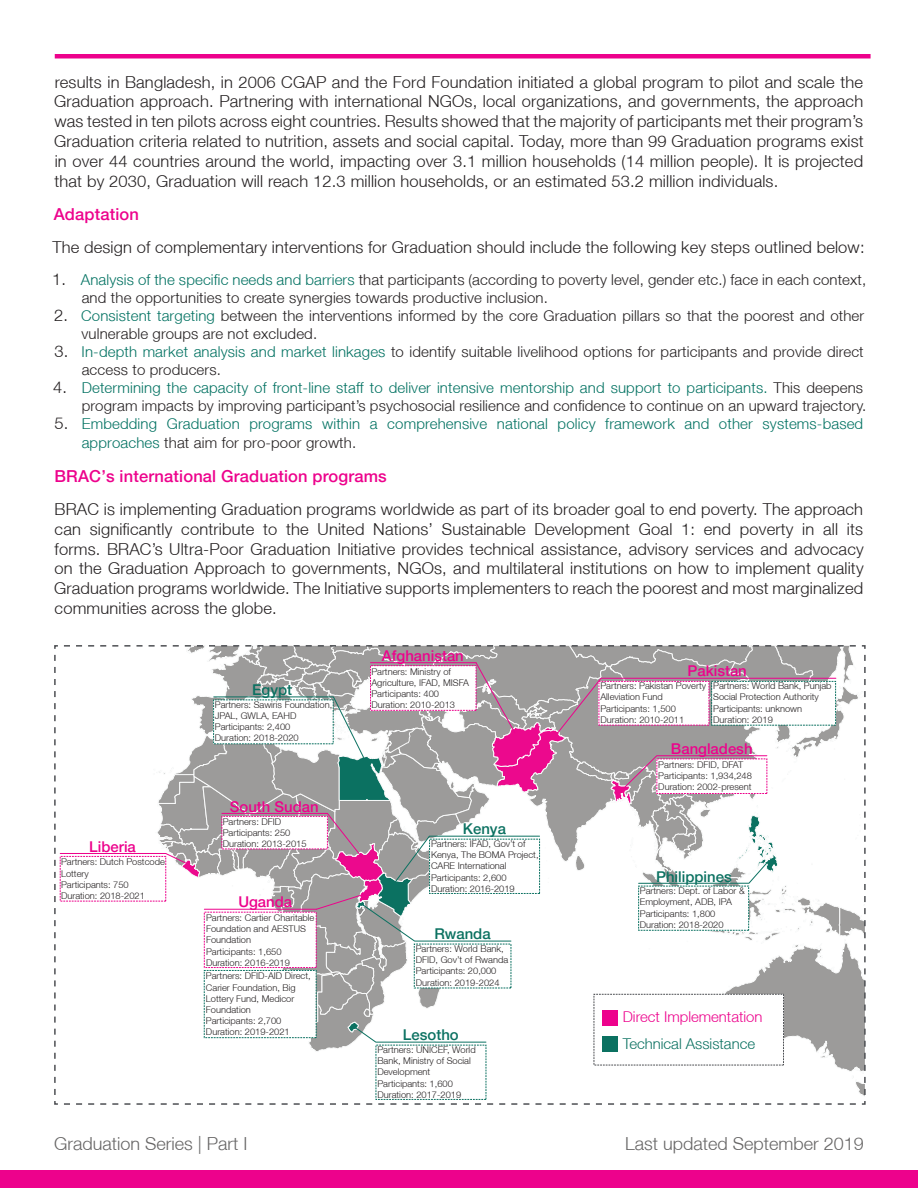
<style>
.page{position:relative;width:918px;height:1188px;background:#fff}
.page>*{position:absolute;margin:0;border:0;box-sizing:border-box;transform-origin:0 0}
.t1{font:300 18px "Helvetica Neue LT";color:#666565}
.t2{font:300 16.5px/19.8px "Helvetica Neue LT";letter-spacing:.01em;color:#231f20;text-align:justify}
.t3{font:500 16.5px "Helvetica Neue LT";letter-spacing:.01em;color:#ed028c}
.t4{font:300 15px/18px "Helvetica Neue LT";letter-spacing:.01em;color:#231f20}
.t5{font:300 15px/19.8px "Helvetica Neue LT";letter-spacing:.01em;color:#007161}
.t6{font:500 14.85px "Helvetica Neue LT";color:#ed028c}
.t7{font:500 14.85px "Helvetica Neue LT";color:#0b7161}
.t8{font:300 14.85px "Helvetica Neue LT";color:#ed028c}
.t9{font:300 14.85px "Helvetica Neue LT";color:#0b7161}
.t10{font:300 9.3px/11.1px "Helvetica Neue LT";color:#231f20}
.s1{font-size:16.5px}
.s2{color:#007161}
.s3{font-size:16.5px;color:#231f20}
.s4{color:#231f20}
</style>
<div class="page">
<div style="left:0;top:1171px;width:918px;height:17px;background:#ed028c"></div>
<hr style="left:55px;top:54px;width:816px;height:4px;background:#ed028c">
<svg style="left:54px;top:645px;width:812px;height:460px"></svg>
<p class="t2" style="left:54px;top:71px;width:811px">results in Bangladesh, in 2006 CGAP and the Ford Foundation initiated a global program to pilot and scale the Graduation approach. Partnering with international NGOs, local organizations, and governments, the approach was tested in ten pilots across eight countries. Results showed that the majority of participants met their program’s Graduation criteria related to nutrition, assets and social capital. Today, more than 99 Graduation programs exist in over 44 countries around the world, impacting over 3.1 million households (14 million people). It is projected that by 2030, Graduation will reach 12.3 million households, or an estimated 53.2 million individuals.</p>
<p class="t3" style="left:54px;top:204px;width:87px">Adaptation</p>
<p class="t2" style="left:53px;top:237px;width:814px">The design of complementary interventions for Graduation should include the following key steps outlined below:</p>
<p class="t4" style="left:82px;top:270px;width:786px;text-indent:-29px"><span class="s1">1.</span> <span class="s2">Analysis of the specific needs and barriers</span> that participants (according to poverty level, gender etc.) face in each context, and the opportunities to create synergies towards productive inclusion.</p>
<p class="t4" style="left:82px;top:306px;width:784px;text-indent:-27px"><span class="s1">2.</span> <span class="s2">Consistent targeting</span> between the interventions informed by the core Graduation pillars so that the poorest and other vulnerable groups are not excluded.</p>
<p class="t4" style="left:82px;top:342px;width:784px;text-indent:-27px"><span class="s1">3.</span> <span class="s2">In-depth market analysis and market linkages</span> to identify suitable livelihood options for participants and provide direct access to producers.</p>
<p class="t4" style="left:53px;top:378px;width:815px;text-align:right"><span class="s1">4.</span> <span class="s2">Determining the capacity of front-line staff to deliver intensive mentorship and support to participants.</span> This deepens program impacts by improving participant’s psychosocial resilience and confidence to continue on an upward trajectory.</p>
<p class="t5" style="left:82px;top:413px;width:783px;text-indent:-27px"><span class="s3">5.</span> Embedding Graduation programs within a comprehensive national policy framework and other systems-based approaches <span class="s4">that aim for pro-poor growth.</span></p>
<p class="t3" style="left:55px;top:466px;width:334px">BRAC’s international Graduation programs</p>
<p class="t2" style="left:54px;top:499px;width:811px">BRAC is implementing Graduation programs worldwide as part of its broader goal to end poverty. The approach can significantly contribute to the United Nations’ Sustainable Development Goal 1: end poverty in all its forms. BRAC’s Ultra-Poor Graduation Initiative provides technical assistance, advisory services and advocacy on the Graduation Approach to governments, NGOs, and multilateral institutions on how to implement quality Graduation programs worldwide. The Initiative supports implementers to reach the poorest and most marginalized communities across the globe.</p>
<p class="t6" style="left:89px;top:838px;width:48px">Liberia</p>
<p class="t10" style="left:61px;top:856px;width:105px">Partners: Dutch Postcode<br>Lottery<br>Participants: 750<br>Duration: 2018-2021</p>
<p class="t7" style="left:252px;top:681px;width:42px">Egypt</p>
<p class="t10" style="left:215px;top:699px;width:119px">Partners: Sawiris Foundation,<br>JPAL, GWLA, EAHD<br>Participants: 2,400<br>Duration: 2018-2020</p>
<p class="t6" style="left:230px;top:797px;width:90px">South Sudan</p>
<p class="t10" style="left:223px;top:816px;width:85px">Partners: DFID<br>Participants: 250<br>Duration: 2013-2015</p>
<p class="t6" style="left:238px;top:893px;width:55px">Uganda</p>
<p class="t10" style="left:206px;top:912px;width:110px">Partners: Cartier Charitable<br>Foundation and AESTUS<br>Foundation<br>Participants: 1,650<br>Duration: 2016-2019</p>
<p class="t10" style="left:206px;top:970px;width:106px">Partners: DFID-AID Direct,<br>Carier Foundation, Big<br>Lottery Fund, Medicor<br>Foundation<br>Participants: 2,700<br>Duration: 2019-2021</p>
<p class="t1" style="left:54px;top:1132px;width:195px">Graduation Series | Part I</p>
<p class="t6" style="left:382px;top:647px;width:83px">Afghanistan</p>
<p class="t10" style="left:371px;top:666px;width:99px">Partners: Ministry of<br>Agriculture, IFAD, MISFA<br>Participants: 400<br>Duration: 2010-2013</p>
<p class="t7" style="left:463px;top:820px;width:45px">Kenya</p>
<p class="t10" style="left:431px;top:838px;width:109px">Partners: IFAD, Gov’t of<br>Kenya, The BOMA Project,<br>CARE International<br>Participants: 2,600<br>Duration: 2016-2019</p>
<p class="t7" style="left:434px;top:925px;width:58px">Rwanda</p>
<p class="t10" style="left:416px;top:943px;width:94px">Partners: World Bank,<br>DFID, Gov’t of Rwanda<br>Participants: 20,000<br>Duration: 2019-2024</p>
<p class="t7" style="left:403px;top:1026px;width:57px">Lesotho</p>
<p class="t10" style="left:377px;top:1044px;width:100px">Partners: UNICEF, World<br>Bank, Ministry of Social<br>Development<br>Participants: 1,600<br>Duration: 2017-2019</p>
<p class="t6" style="left:688px;top:662px;width:61px">Pakistan</p>
<p class="t10" style="left:600px;top:680px;width:107px">Partners: Pakistan Poverty<br>Alleviation Fund<br>Participants: 1,500<br>Duration: 2010-2011</p>
<p class="t10" style="left:713px;top:680px;width:120px">Partners: World Bank, Punjab<br>Social Protection Authority<br>Participants: unknown<br>Duration: 2019</p>
<p class="t6" style="left:671px;top:740px;width:83px">Bangladesh</p>
<p class="t10" style="left:658px;top:759px;width:95px">Partners: DFID, DFAT<br>Participants: 1,934,248<br>Duration: 2002-present</p>
<p class="t7" style="left:656px;top:867px;width:77px">Philippines</p>
<p class="t10" style="left:640px;top:885px;width:107px">Partners: Dept. of Labor &amp;<br>Employment, ADB, IPA<br>Participants: 1,800<br>Duration: 2018-2020</p>
<p class="t8" style="left:623px;top:1008px;width:141px">Direct Implementation</p>
<p class="t9" style="left:623px;top:1034px;width:134px">Technical Assistance</p>
<p class="t1" style="left:625px;top:1132px;width:240px">Last updated September 2019</p>
</div>
